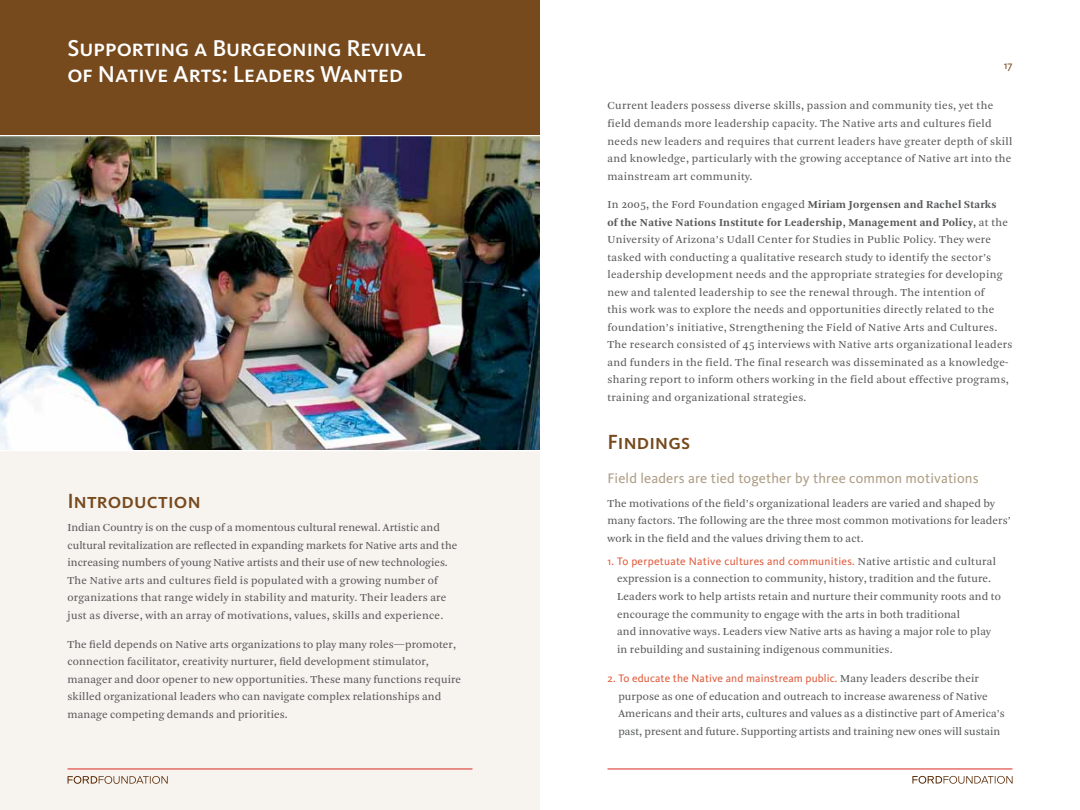
<style>
.page{position:relative;width:1080px;height:810px;background:#fff}
.page>*{position:absolute;margin:0;border:0;box-sizing:border-box;transform-origin:0 0}
.t1{font:23.75px/26.2px "Kievit Medium SC";color:#fff}
.t2{font:21.25px "Kievit Medium SC";letter-spacing:.01em;color:#774a1e}
.t3{font:14.38px "Kievit";letter-spacing:.01em;color:#ae9d84}
.t4{font:11.25px/17.5px "Arnhem Blond";letter-spacing:.01em;color:#58595b}
.t5{font:11.25px "Kievit";letter-spacing:.02em;color:#e05b3c}
.t6{font:700 11.25px "Arnhem";letter-spacing:.025em;color:#58595b}
.t7{font:11.25px "Kievit";color:#774a1e}
.s1{font-family:"Arnhem";font-weight:700}
.s2{font-family:"Arnhem Blond";font-weight:400}
.s3{font-family:"Arnhem Blond";color:#58595b}
</style>
<div class="page">
<div style="left:0;top:0;width:540px;height:810px;background:#f7f3ef"></div>
<div style="left:0;top:0;width:540px;height:136px;background:#774a1e"></div>
<svg style="left:68px;top:776px;width:100px;height:8px"></svg>
<hr style="left:68px;top:769px;width:404px;height:1px;background:#da2a21">
<hr style="left:608px;top:769px;width:404px;height:1px;background:#da2a21">
<svg style="left:912px;top:776px;width:101px;height:8px"></svg>
<img style="left:0;top:136px;width:540px;height:314px">
<hr style="left:0;top:450px;width:544px;height:1px;background:#fff">
<hr style="left:0;top:135px;width:544px;height:1px;background:#fff">
<h1 class="t1" style="left:68px;top:35px;width:360px">Supporting a Burgeoning Revival of Native Arts: Leaders Wanted</h1>
<h2 class="t2" style="left:68px;top:489px;width:135px">Introduction</h2>
<p class="t4" style="left:68px;top:519px;width:391px">Indian Country is on the cusp of a momentous cultural renewal. Artistic and cultural revitalization are reflected in expanding markets for Native arts and the increasing numbers of young Native artists and their use of new technologies.<br>The Native arts and cultures field is populated with a growing number of organizations that range widely in stability and maturity. Their leaders are just as diverse, with an array of motivations, values, skills and experience.</p>
<p class="t4" style="left:68px;top:635px;width:395px">The field depends on Native arts organizations to play many roles—promoter, connection facilitator, creativity nurturer, field development stimulator, manager and door opener to new opportunities. These many functions require skilled organizational leaders who can navigate complex relationships and manage competing demands and priorities.</p>
<p class="t7" style="left:1004px;top:59px;width:10px">17</p>
<p class="t4" style="left:608px;top:97px;width:406px">Current leaders possess diverse skills, passion and community ties, yet the field demands more leadership capacity. The Native arts and cultures field needs new leaders and requires that current leaders have greater depth of skill and knowledge, particularly with the growing acceptance of Native art into the mainstream art community.</p>
<p class="t4" style="left:608px;top:196px;width:390px">In 2005, the Ford Foundation engaged <span class="s1">Miriam Jorgensen and Rachel Starks</span></p>
<p class="t6" style="left:608px;top:216px;width:402px">of the Native Nations Institute for Leadership, Management and Policy, <span class="s2">at the</span></p>
<p class="t4" style="left:608px;top:231px;width:407px">University of Arizona’s Udall Center for Studies in Public Policy. They were tasked with conducting a qualitative research study to identify the sector’s leadership development needs and the appropriate strategies for developing new and talented leadership to see the renewal through. The intention of<br>this work was to explore the needs and opportunities directly related to the foundation’s initiative, Strengthening the Field of Native Arts and Cultures.<br>The research consisted of 45 interviews with Native arts organizational leaders and funders in the field. The final research was disseminated as a knowledge&shy;sharing report to inform others working in the field about effective programs, training and organizational strategies.</p>
<h2 class="t2" style="left:608px;top:429px;width:84px">Findings</h2>
<p class="t3" style="left:608px;top:470px;width:373px">Field leaders are tied together by three common motivations</p>
<p class="t4" style="left:608px;top:494px;width:405px">The motivations of the field’s organizational leaders are varied and shaped by many factors. The following are the three most common motivations for leaders’ work in the field and the values driving them to act.</p>
<p class="t5" style="left:608px;top:555px;width:390px">1. To perpetuate Native cultures and communities. <span class="s3">Native artistic and cultural</span></p>
<p class="t4" style="left:617px;top:570px;width:385px">expression is a connection to community, history, tradition and the future.<br>Leaders work to help artists retain and nurture their community roots and to encourage the community to engage with the arts in both traditional<br>and innovative ways. Leaders view Native arts as having a major role to play in rebuilding and sustaining indigenous communities.</p>
<p class="t5" style="left:608px;top:672px;width:373px">2. To educate the Native and mainstream public. <span class="s3">Many leaders describe their</span></p>
<p class="t4" style="left:618px;top:687px;width:388px">purpose as one of education and outreach to increase awareness of Native<br>Americans and their arts, cultures and values as a distinctive part of America’s past, present and future. Supporting artists and training new ones will sustain</p>
</div>
